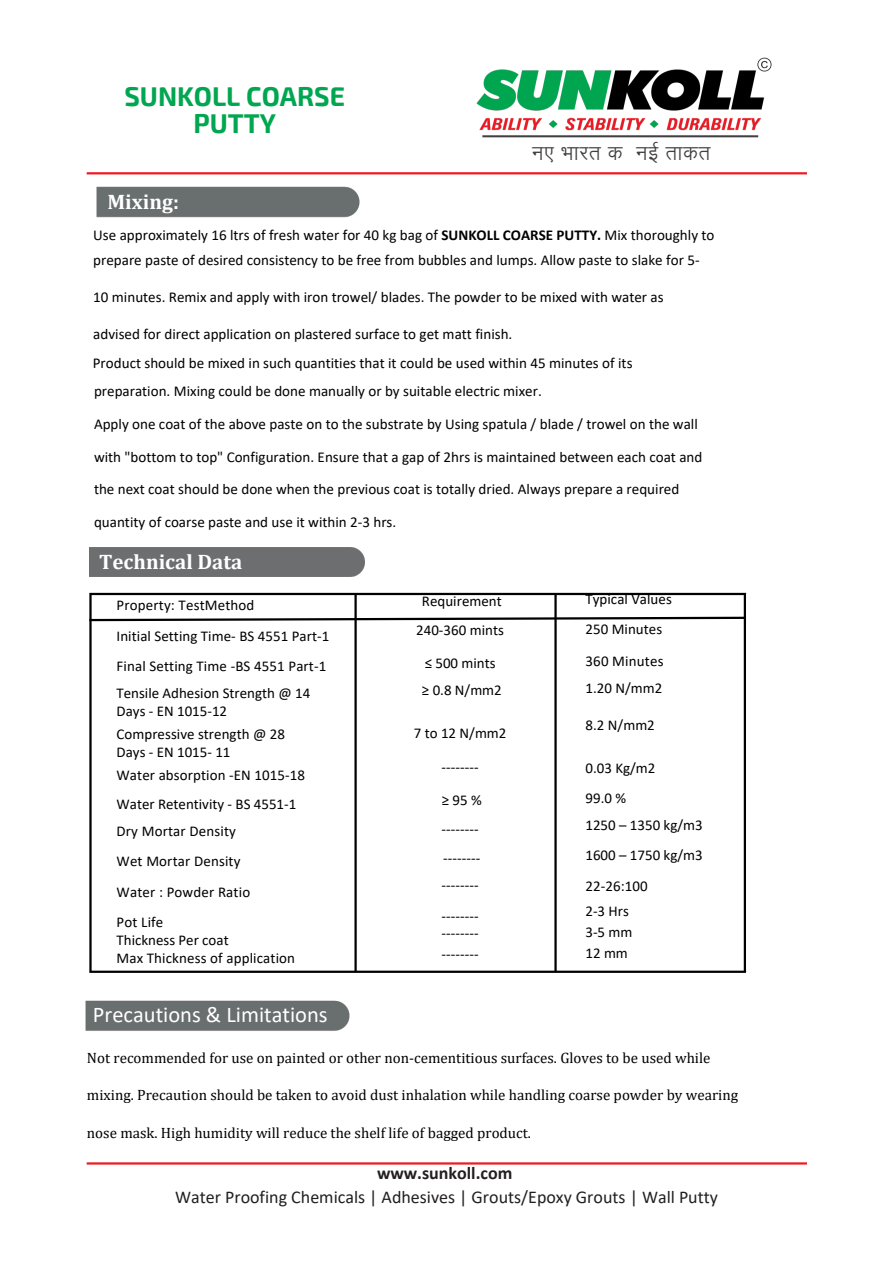
<style>
.page{position:relative;width:894px;height:1264px;background:#fff}
.page>*{position:absolute;margin:0;border:0;box-sizing:border-box;transform-origin:0 0}
.t1{font:700 26.55px/27px "Exo 2";color:#00a650;text-align:center}
.t2{font:22.5px "Calibri";color:#fff}
.t3{font:700 21px "Cambria";color:#fff}
.t4{font:19.65px "Lohit Marathi";letter-spacing:.05em;color:#404041}
.t5{font:18px/23.7px "Calibri";color:#231f20;text-align:center}
.t6{font:15px/29.2px "Calibri";color:#000}
.t7{font:15px "Cambria";color:#000}
.s1{font-weight:700}
</style>
<div class="page">
<img style="left:476px;top:57px;width:296px;height:81px">
<hr style="left:89px;top:595px;width:3px;height:375px;background:#000">
<hr style="left:354px;top:595px;width:2px;height:375px;background:#000">
<hr style="left:554px;top:595px;width:2px;height:375px;background:#000">
<hr style="left:743px;top:595px;width:2px;height:375px;background:#000">
<hr style="left:89px;top:593px;width:656px;height:2px;background:#000">
<hr style="left:89px;top:970px;width:656px;height:2px;background:#000">
<svg style="left:89px;top:615px;width:658px;height:7px"></svg>
<img style="left:85px;top:1000px;width:265px;height:31px">
<img style="left:96px;top:186px;width:264px;height:32px">
<hr style="left:87px;top:172px;width:719px;height:2px;background:#ed1c24">
<hr style="left:87px;top:1162px;width:719px;height:2px;background:#ed1c24">
<h4 class="t1" style="left:124px;top:82px;width:222px">SUNKOLL COARSE<br>PUTTY</h4>
<p class="t3" style="left:107px;top:189px;width:73px">Mixing:</p>
<h1 class="t4" style="left:532px;top:140px;width:179px">नएभा रतक नईता कत</h1>
<p class="t6" style="left:93px;top:221px;width:622px">Use approximately 16 ltrs of fresh water for 40 kg bag of <span class="s1">SUNKOLL COARSE PUTTY.</span> Mix thoroughly to</p>
<p class="t6" style="left:93px;top:246px;width:607px">prepare paste of desired consistency to be free from bubbles and lumps. Allow paste to slake for 5-</p>
<p class="t6" style="left:93px;top:283px;width:571px">10 minutes. Remix and apply with iron trowel/ blades. The powder to be mixed with water as</p>
<p class="t6" style="left:93px;top:321px;width:420px">advised for direct application on plastered surface to get matt finish.</p>
<p class="t6" style="left:93px;top:349px;width:541px">Product should be mixed in such quantities that it could be used within 45 minutes of its</p>
<p class="t6" style="left:94px;top:378px;width:449px">preparation. Mixing could be done manually or by suitable electric mixer.</p>
<p class="t6" style="left:94px;top:410px;width:605px">Apply one coat of the above paste on to the substrate by Using spatula / blade / trowel on the wall</p>
<p class="t6" style="left:94px;top:443px;width:609px">with "bottom to top" Configuration. Ensure that a gap of 2hrs is maintained between each coat and</p>
<p class="t6" style="left:94px;top:476px;width:586px">the next coat should be done when the previous coat is totally dried. Always prepare a required</p>
<p class="t6" style="left:94px;top:508px;width:304px">quantity of coarse paste and use it within 2-3 hrs.</p>
<p class="t3" style="left:99px;top:549px;width:145px">Technical Data</p>
<p class="t6" style="left:116px;top:592px;width:139px">Property: TestMethod</p>
<h2 class="t6" style="left:116px;top:623px;width:214px">Initial Setting Time- BS 4551 Part-1</h2>
<p class="t6" style="left:116px;top:652px;width:211px">Final Setting Time -BS 4551 Part-1</p>
<p class="t6" style="left:116px;top:685px;width:195px;line-height:18px">Tensile Adhesion Strength @ 14<br>Days - EN 1015-12</p>
<p class="t6" style="left:116px;top:721px;width:170px">Compressive strength @ 28</p>
<p class="t6" style="left:116px;top:739px;width:115px">Days - EN 1015- 11</p>
<p class="t6" style="left:116px;top:761px;width:190px">Water absorption -EN 1015-18</p>
<p class="t6" style="left:116px;top:790px;width:181px">Water Retentivity - BS 4551-1</p>
<p class="t6" style="left:116px;top:817px;width:121px">Dry Mortar Density</p>
<p class="t6" style="left:116px;top:848px;width:125px">Wet Mortar Density</p>
<p class="t6" style="left:116px;top:878px;width:135px">Water : Powder Ratio</p>
<p class="t6" style="left:116px;top:908px;width:48px">Pot Life</p>
<p class="t6" style="left:116px;top:926px;width:113px">Thickness Per coat</p>
<h2 class="t6" style="left:116px;top:944px;width:180px">Max Thickness of application</h2>
<p class="t2" style="left:93px;top:1004px;width:236px">Precautions &amp; Limitations</p>
<p class="t6" style="left:416px;top:587px;width:89px;text-align:center">Requirement<br>240-360 mints</p>
<p class="t6" style="left:424px;top:649px;width:72px">≤ 500 mints</p>
<p class="t6" style="left:422px;top:676px;width:81px">≥ 0.8 N/mm2</p>
<p class="t6" style="left:414px;top:719px;width:94px">7 to 12 N/mm2</p>
<p class="t6" style="left:441px;top:754px;width:39px">--------</p>
<p class="t6" style="left:441px;top:786px;width:41px">≥95%</p>
<p class="t6" style="left:441px;top:815px;width:39px">--------</p>
<p class="t6" style="left:443px;top:844px;width:39px">--------</p>
<p class="t6" style="left:441px;top:871px;width:39px">--------</p>
<p class="t6" style="left:441px;top:902px;width:39px">--------</p>
<p class="t6" style="left:441px;top:919px;width:39px">--------</p>
<p class="t6" style="left:441px;top:940px;width:39px">--------</p>
<p class="t6" style="left:585px;top:586px;width:88px">Typical Values<br>250 Minutes</p>
<p class="t6" style="left:585px;top:648px;width:79px">360 Minutes</p>
<p class="t6" style="left:585px;top:675px;width:78px">1.20 N/mm2</p>
<p class="t6" style="left:585px;top:712px;width:71px">8.2 N/mm2</p>
<p class="t6" style="left:585px;top:754px;width:71px">0.03 Kg/m2</p>
<p class="t6" style="left:585px;top:784px;width:42px">99.0 %</p>
<p class="t6" style="left:585px;top:811px;width:119px">1250 – 1350 kg/m3</p>
<p class="t6" style="left:585px;top:841px;width:119px">1600 – 1750 kg/m3</p>
<p class="t6" style="left:585px;top:872px;width:64px">22-26:100</p>
<p class="t6" style="left:585px;top:897px;width:45px">2-3 Hrs</p>
<p class="t6" style="left:585px;top:918px;width:48px">3-5 mm</p>
<p class="t6" style="left:585px;top:940px;width:44px">12 mm</p>
<p class="t7" style="left:87px;top:1048px;width:625px">Not recommended for use on painted or other non-cementitious surfaces. Gloves to be used while</p>
<p class="t7" style="left:87px;top:1086px;width:652px">mixing. Precaution should be taken to avoid dust inhalation while handling coarse powder by wearing</p>
<p class="t7" style="left:87px;top:1123px;width:445px">nose mask. High humidity will reduce the shelf life of bagged product.</p>
<p class="t5" style="left:175px;top:1162px;width:544px"><span class="s1">www.sunkoll.com<br></span>Water Proofing Chemicals | Adhesives | Grouts/Epoxy Grouts | Wall Putty</p>
</div>
